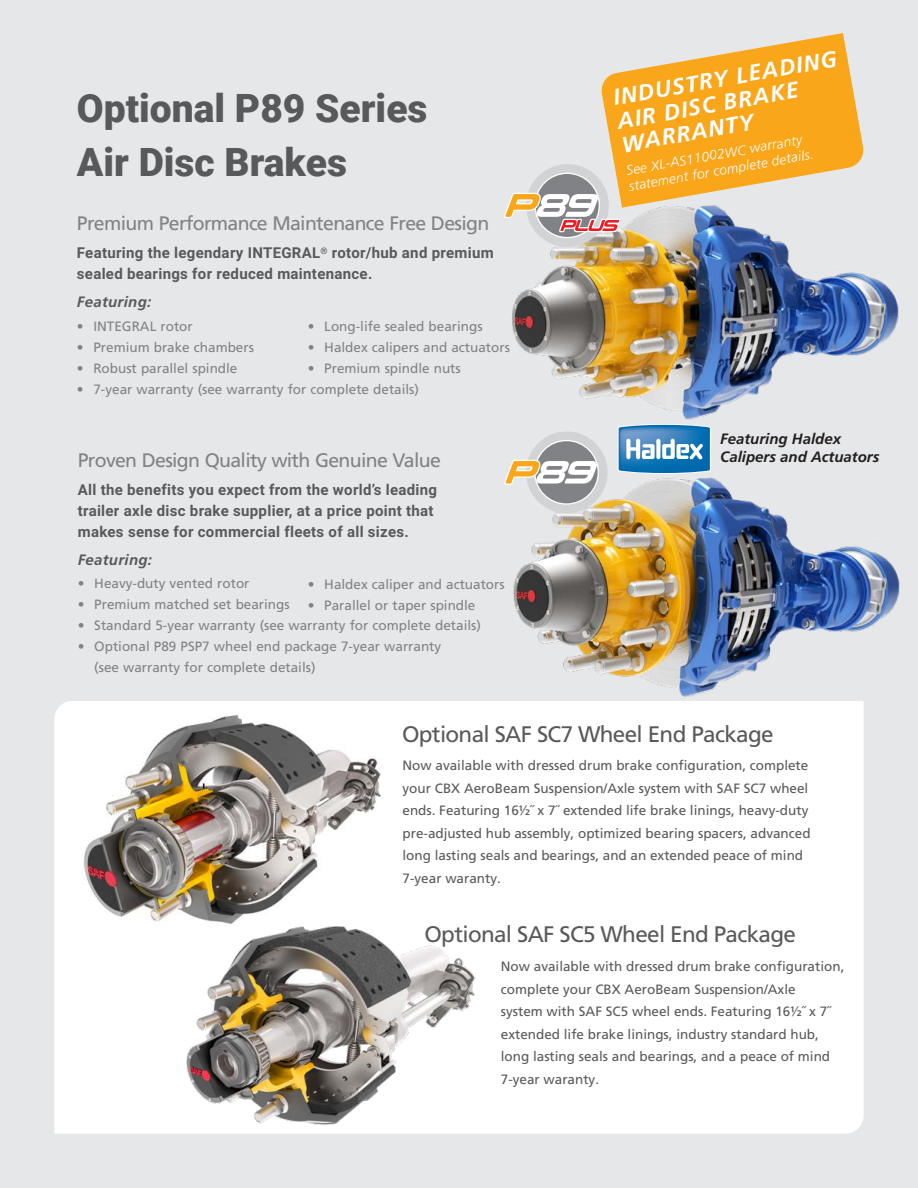
<style>
.page{position:relative;width:918px;height:1188px;background:#e6e7e8}
.page>*{position:absolute;margin:0;border:0;box-sizing:border-box;transform-origin:0 0}
.t1{font:900 39px/54px "Roboto";color:#58595b}
.t2{font:22.5px "Frutiger LT Std";letter-spacing:-.03em;color:#58595b}
.t3{font:italic 700 22.5px/24px "Frutiger LT Std";color:#fff}
.t4{font:19.5px "Frutiger LT Std";letter-spacing:-.035em;color:#808285}
.t5{font:700 15px/21px "Roboto";letter-spacing:.02em;color:#58595b}
.t6{font:italic 700 15px "Frutiger LT Std";color:#231f20}
.t7{font:italic 700 15px "Frutiger LT Std";letter-spacing:.02em;color:#58595b}
.t8{font:13.5px/22.5px "Frutiger LT Std";color:#58595b}
.t9{font:13.5px/21px "Frutiger LT Std";color:#808285}
.t10{font:italic 300 13.5px/16.2px "Frutiger LT Std";color:#fff}
</style>
<div class="page">
<svg style="left:601px;top:33px;width:263px;height:159px;fill:#faa61a"></svg>
<img style="left:513px;top:477px;width:387px;height:220px">
<img style="left:512px;top:192px;width:387px;height:241px">
<div style="left:526px;top:432px;width:82px;height:81px;background:#d1d3d4;border-radius:50%"></div>
<svg style="left:534px;top:440px;width:65px;height:65px"></svg>
<div style="left:535px;top:441px;width:63px;height:62px;background:#808285;border-radius:50%"></div>
<svg style="left:504px;top:458px;width:94px;height:34px"></svg>
<div style="left:54px;top:701px;width:810px;height:433px;background:#fff"></div>
<img style="left:72px;top:712px;width:318px;height:220px">
<img style="left:113px;top:919px;width:367px;height:215px">
<svg style="left:618px;top:424px;width:93px;height:50px;background:#5b9bc9"></svg>
<div style="left:526px;top:164px;width:83px;height:83px;background:#d1d3d4;border-radius:50%"></div>
<div style="left:536px;top:174px;width:63px;height:63px;background:#808285;border-radius:50%"></div>
<svg style="left:504px;top:191px;width:117px;height:56px"></svg>
<h1 class="t1" style="left:77px;top:80px;width:352px">Optional P89 Series<br>Air Disc Brakes</h1>
<h3 class="t4" style="left:77px;top:212px;width:414px">Premium Performance Maintenance Free Design</h3>
<p class="t5" style="left:77px;top:242px;width:418px">Featuring the legendary INTEGRAL<sup>®</sup> rotor/hub and premium sealed bearings for reduced maintenance.</p>
<p class="t7" style="left:77px;top:293px;width:76px">Featuring:</p>
<p class="t9" style="left:77px;top:315px;width:117px">• INTEGRAL rotor</p>
<p class="t9" style="left:77px;top:336px;width:179px">• Premium brake chambers</p>
<p class="t9" style="left:77px;top:357px;width:162px">• Robust parallel spindle</p>
<p class="t9" style="left:77px;top:378px;width:344px">• 7-year warranty (see warranty for complete details)</p>
<p class="t9" style="left:308px;top:316px;width:176px">• Long-life sealed bearings</p>
<p class="t9" style="left:308px;top:337px;width:204px">• Haldex calipers and actuators</p>
<p class="t9" style="left:308px;top:358px;width:155px">• Premium spindle nuts</p>
<h2 class="t3" style="left:611px;top:86px;width:228px;rotate:-10deg">INDUSTRY LEADING<br>AIR DISC BRAKE<br>WARRANTY</h2>
<p class="t10" style="left:625px;top:163px;width:189px;rotate:-10deg">See XL-AS11002WC warranty statement for complete details.</p>
<p class="t6" style="left:720px;top:430px;width:122px">Featuring Haldex</p>
<h3 class="t4" style="left:78px;top:449px;width:365px">Proven Design Quality with Genuine Value</h3>
<p class="t6" style="left:720px;top:448px;width:161px">Calipers and Actuators</p>
<p class="t5" style="left:78px;top:479px;width:361px">All the benefits you expect from the world’s leading trailer axle disc brake supplier, at a price point that makes sense for commercial fleets of all sizes.</p>
<p class="t7" style="left:78px;top:551px;width:76px">Featuring:</p>
<p class="t9" style="left:78px;top:573px;width:173px">• Heavy-duty vented rotor</p>
<p class="t9" style="left:78px;top:594px;width:213px">• Premium matched set bearings</p>
<p class="t9" style="left:78px;top:615px;width:405px">• Standard 5-year warranty (see warranty for complete details)</p>
<p class="t9" style="left:94px;top:636px;width:349px;text-indent:-16px">• Optional P89 PSP7 wheel end package 7-year warranty (see warranty for complete details)</p>
<p class="t9" style="left:308px;top:574px;width:198px">• Haldex caliper and actuators</p>
<p class="t9" style="left:308px;top:595px;width:169px">• Parallel or taper spindle</p>
<h2 class="t2" style="left:402px;top:721px;width:373px">Optional SAF SC7 Wheel End Package</h2>
<p class="t8" style="left:403px;top:755px;width:410px">Now available with dressed drum brake configuration, complete your CBX AeroBeam Suspension/Axle system with SAF SC7 wheel ends. Featuring 16½˝ x 7˝ extended life brake linings, heavy-duty pre-adjusted hub assembly, optimized bearing spacers, advanced long lasting seals and bearings, and an extended peace of mind 7-year waranty.</p>
<h2 class="t2" style="left:424px;top:921px;width:373px">Optional SAF SC5 Wheel End Package</h2>
<p class="t8" style="left:501px;top:955px;width:345px">Now available with dressed drum brake configuration, complete your CBX AeroBeam Suspension/Axle<br>system with SAF SC5 wheel ends. Featuring 16½˝ x 7˝ extended life brake linings, industry standard hub, long lasting seals and bearings, and a peace of mind 7-year waranty.</p>
</div>
